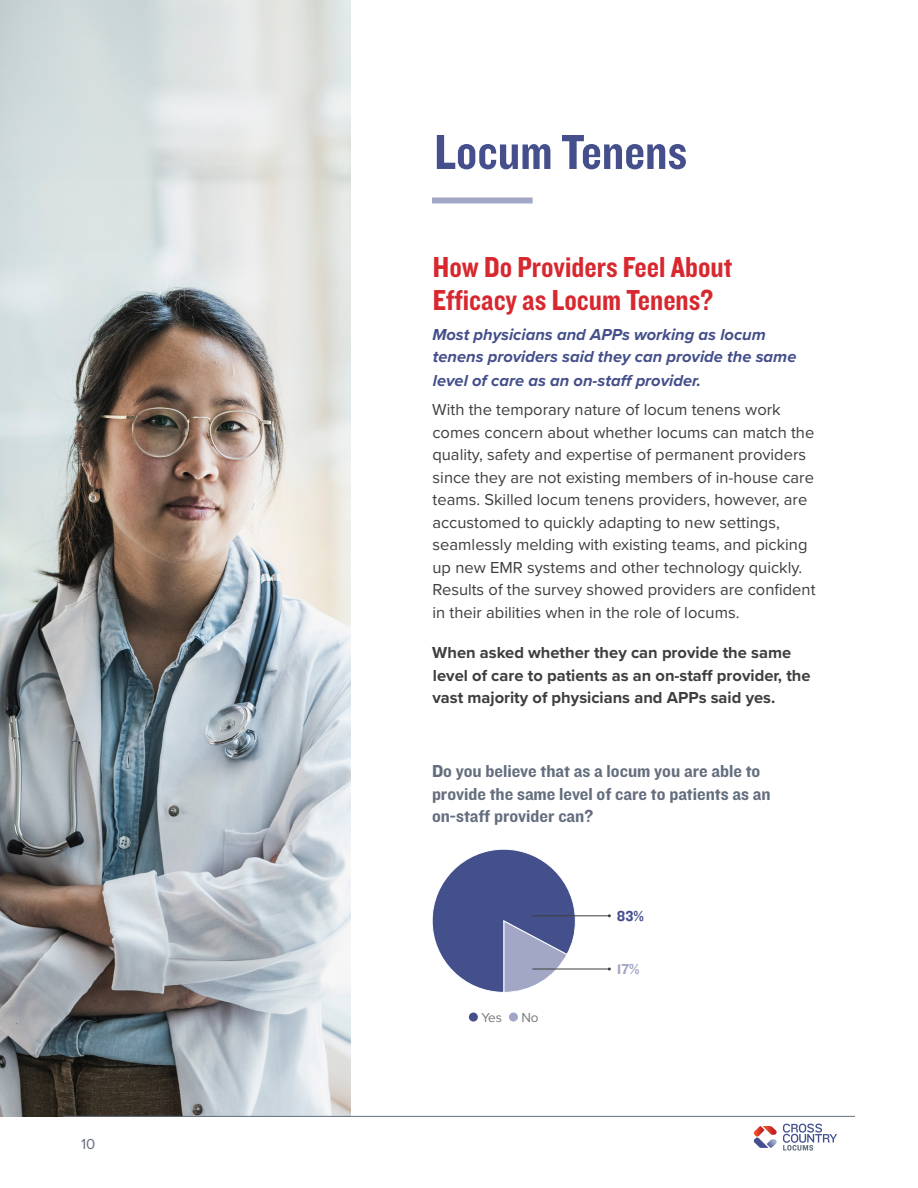
<style>
.page{position:relative;width:918px;height:1188px;background:#fff}
.page>*{position:absolute;margin:0;border:0;box-sizing:border-box;transform-origin:0 0}
.Header_1_Space_After{font:51px "Knockout HTF50 Welterweight";color:#444f8b}
.Header_2_Spacing{font:30px/33px "Knockout HTF50 Welterweight";color:#d7282f}
.Body_Spacing{font:18px/22.5px "Knockout HTF51 Middleweight";color:#656e7e}
.Body_Spacing-2{font:16.5px/22.5px "Proxima Nova";color:#3e3e3f}
.Body_Spacing-3{font:700 16.5px/22.5px "Proxima Nova";color:#3e3e3f}
.header_4{font:italic 700 16.5px/22.5px "Proxima Nova";color:#444f8b}
.Chart___label{font:15px "Knockout HTF51 Middleweight";color:#444f8b}
.Chart___label-2{font:15px "Knockout HTF51 Middleweight";color:#a1a7c5}
.t1{font:15px "Proxima Nova";color:#656e7e}
.Body_Spacing-4{font:13.5px "Proxima Nova";color:#76787b}
</style>
<div class="page">
<div style="left:432px;top:197px;width:101px;height:6px;background:#a1a7c5"></div>
<div style="left:469px;top:1013px;width:9px;height:9px;background:#444f8b;border-radius:50%"></div>
<div style="left:509px;top:1013px;width:9px;height:9px;background:#a1a7c5;border-radius:50%"></div>
<svg style="left:432px;top:849px;width:144px;height:144px"></svg>
<hr style="left:532px;top:915px;width:77px;height:1px;background:#3e3e3f">
<hr style="left:532px;top:969px;width:77px;height:1px;background:#3e3e3f">
<img style="left:0;top:0;width:351px;height:1117px">
<hr style="left:63px;top:1116px;width:792px;height:1px;background:#656e7e">
<svg style="left:754px;top:1126px;width:23px;height:22px"></svg>
<svg style="left:783px;top:1124px;width:54px;height:27px"></svg>
<p class="t1" style="left:81px;top:1132px;width:16px">10</p>
<p class="Header_1_Space_After" style="left:434px;top:125px;width:254px">Locum Tenens</p>
<p class="Header_2_Spacing" style="left:433px;top:252px;width:301px">How Do Providers Feel About<br>Efficacy as Locum Tenens?</p>
<p class="header_4" style="left:432px;top:323px;width:366px">Most physicians and APPs working as locum tenens providers said they can provide the same</p>
<p class="header_4" style="left:433px;top:369px;width:270px">level of care as an on-staff provider.</p>
<p class="Body_Spacing-2" style="left:432px;top:398px;width:385px">With the temporary nature of locum tenens work comes concern about whether locums can match the quality, safety and expertise of permanent providers since they are not existing members of in-house care teams. Skilled locum tenens providers, however, are accustomed to quickly adapting to new settings, seamlessly melding with existing teams, and picking up new EMR systems and other technology quickly.<br>Results of the survey showed providers are confident in their abilities when in the role of locums.</p>
<p class="Body_Spacing-3" style="left:432px;top:641px;width:380px">When asked whether they can provide the same level of care to patients as an on-staff provider, the vast majority of physicians and APPs said yes.</p>
<p class="Body_Spacing" style="left:432px;top:760px;width:340px">Do you believe that as a locum you are able to provide the same level of care to patients as an on-staff provider can?</p>
<p class="Chart___label" style="left:617px;top:908px;width:28px">83%</p>
<p class="Body_Spacing-4" style="left:481px;top:1007px;width:22px">Yes</p>
<p class="Body_Spacing-4" style="left:521px;top:1007px;width:19px">No</p>
<p class="Chart___label-2" style="left:617px;top:961px;width:24px">17%</p>
</div>
